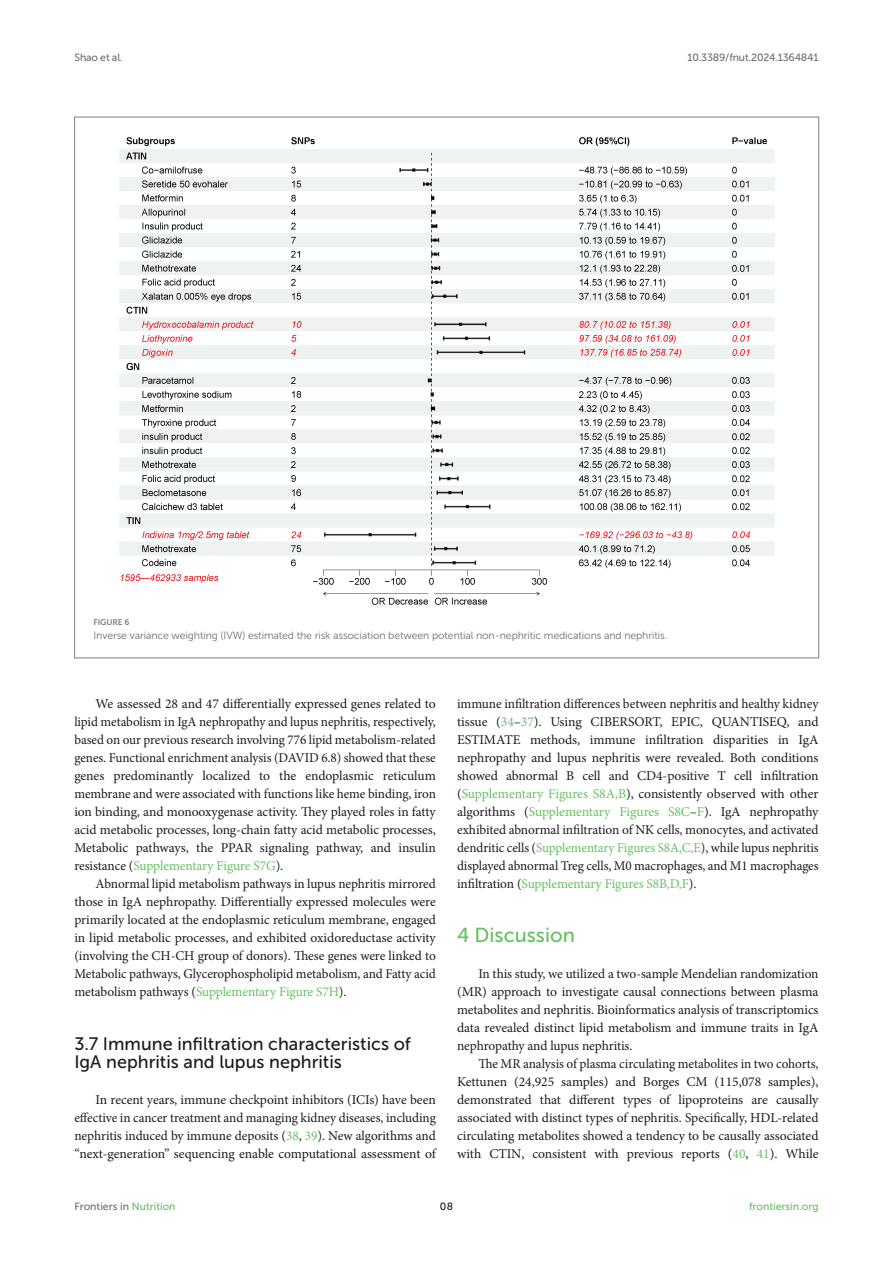
<style>
.page{position:relative;width:893px;height:1263px;background:#fff}
.page>*{position:absolute;margin:0;border:0;box-sizing:border-box;transform-origin:0 0}
.HEAD_1{font:20.25px "Museo Sans 500";color:#65c161}
.HEAD_2{font:18px/18px "Museo Sans 500";color:#1b1c1b}
.TEXT{font:13.5px/18px "Minion Pro";letter-spacing:-.005em;color:#1b1c1b;text-align:justify}
.TEXT_FLUSH{font:13.5px/18px "Minion Pro";letter-spacing:-.01em;color:#1b1c1b;text-align:justify}
.FIG_LEG{font:10.5px "Museo Sans 300";letter-spacing:-.01em;color:#706f70}
.t1{font:10.5px "Museo Sans 500";letter-spacing:-.015em;color:#706f70}
.t2{font:10.5px "Museo Sans 500";color:#65c161}
.t3{font:10.5px "Museo Sans 500";color:#1b1c1b}
.FIG_HD{font:8.25px "Museo Sans 700";letter-spacing:-.01em;color:#7e7f7f}
.s1{color:#65c161}
</style>
<div class="page">
<img style="left:119px;top:137px;width:656px;height:468px">
<p class="t1" style="left:74px;top:51px;width:50px">Shao et al.</p>
<p class="t1" style="left:687px;top:51px;width:133px">10.3389/fnut.2024.1364841</p>
<p class="FIG_HD" style="left:94px;top:618px;width:37px">FIGURE 6</p>
<p class="FIG_LEG" style="left:94px;top:630px;width:575px">Inverse variance weighting (IVW) estimated the risk association between potential non-nephritic medications and nephritis.</p>
<p class="TEXT" style="left:74px;top:695px;width:363px;text-indent:21px">We assessed 28 and 47 differentially expressed genes related to lipid metabolism in IgA nephropathy and lupus nephritis, respectively, based on our previous research involving 776 lipid metabolism-related genes. Functional enrichment analysis (DAVID 6.8) showed that these genes predominantly localized to the endoplasmic reticulum membrane and were associated with functions like heme binding, iron ion binding, and monooxygenase activity. They played roles in fatty acid metabolic processes, long-chain fatty acid metabolic processes, Metabolic pathways, the PPAR signaling pathway, and insulin resistance (<span class="s1">Supplementary Figure S7G</span>).</p>
<p class="TEXT" style="left:74px;top:875px;width:363px;text-indent:21px">Abnormal lipid metabolism pathways in lupus nephritis mirrored those in IgA nephropathy. Differentially expressed molecules were primarily located at the endoplasmic reticulum membrane, engaged in lipid metabolic processes, and exhibited oxidoreductase activity (involving the CH-CH group of donors). These genes were linked to Metabolic pathways, Glycerophospholipid metabolism, and Fatty acid metabolism pathways (<span class="s1">Supplementary Figure S7H</span>).</p>
<p class="HEAD_2" style="left:74px;top:1035px;width:338px">3.7 Immune infiltration characteristics of<br>IgA nephritis and lupus nephritis</p>
<p class="TEXT_FLUSH" style="left:74px;top:1091px;width:363px;text-indent:21px">In recent years, immune checkpoint inhibitors (ICIs) have been effective in cancer treatment and managing kidney diseases, including nephritis induced by immune deposits (<span class="s1">38</span>, <span class="s1">39</span>). New algorithms and “next-generation” sequencing enable computational assessment of</p>
<p class="TEXT_FLUSH" style="left:457px;top:695px;width:363px">immune infiltration differences between nephritis and healthy kidney tissue (<span class="s1">34</span>–<span class="s1">37</span>). Using CIBERSORT, EPIC, QUANTISEQ, and ESTIMATE methods, immune infiltration disparities in IgA nephropathy and lupus nephritis were revealed. Both conditions showed abnormal B cell and CD4-positive T cell infiltration (<span class="s1">Supplementary Figures S8A,B</span>), consistently observed with other algorithms (<span class="s1">Supplementary Figures S8C</span>–<span class="s1">F</span>). IgA nephropathy exhibited abnormal infiltration of NK cells, monocytes, and activated dendritic cells (<span class="s1">Supplementary Figures S8A,C,E</span>), while lupus nephritis displayed abnormal Treg cells, M0 macrophages, and M1 macrophages infiltration (<span class="s1">Supplementary Figures S8B,D,F</span>).</p>
<p class="HEAD_1" style="left:457px;top:924px;width:119px">4 Discussion</p>
<p class="TEXT_FLUSH" style="left:457px;top:965px;width:363px;text-indent:21px">In this study, we utilized a two-sample Mendelian randomization (MR) approach to investigate causal connections between plasma metabolites and nephritis. Bioinformatics analysis of transcriptomics data revealed distinct lipid metabolism and immune traits in IgA nephropathy and lupus nephritis.</p>
<p class="TEXT" style="left:457px;top:1055px;width:363px;text-indent:21px">The MR analysis of plasma circulating metabolites in two cohorts, Kettunen (24,925 samples) and Borges CM (115,078 samples), demonstrated that different types of lipoproteins are causally associated with distinct types of nephritis. Specifically, HDL-related circulating metabolites showed a tendency to be causally associated with CTIN, consistent with previous reports (<span class="s1">40</span>, <span class="s1">41</span>). While</p>
<p class="t1" style="left:74px;top:1200px;width:103px">Frontiers in <span class="s1">Nutrition</span></p>
<p class="t3" style="left:440px;top:1200px;width:15px">08</p>
<p class="t2" style="left:749px;top:1200px;width:71px">frontiersin.org</p>
</div>
